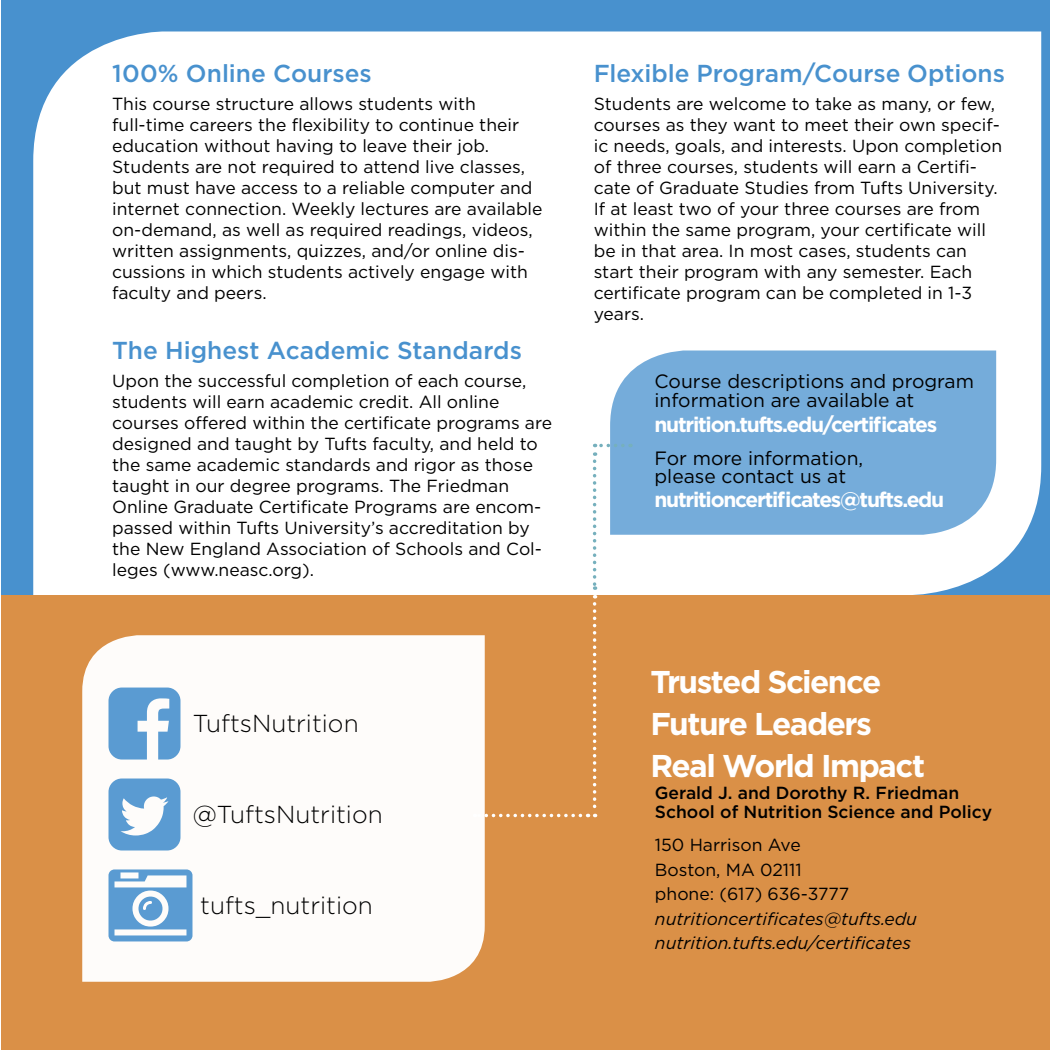
<style>
.page{position:relative;width:1050px;height:1050px;background:#fff}
.page>*{position:absolute;margin:0;border:0;box-sizing:border-box;transform-origin:0 0}
.t1{font:700 31.5px/42px "Gotham";letter-spacing:-.05em;color:#fff}
.t2{font:500 24.5px "Gotham";color:#4891ce}
.t3{font:300 24.5px "Gotham";color:#000}
.t4{font:700 21px "Gotham";letter-spacing:-.06em;color:#fff}
.t5{font:19.25px/19.2px "Gotham";color:#000}
.t6{font:17.5px/21px "Gotham";color:#000}
.t7{font:italic 17.5px/24.5px "Gotham";color:#000}
.t8{font:500 17.5px/19.2px "Gotham";color:#000}
</style>
<div class="page">
<div style="left:2px;top:0;width:1048px;height:595px;background:#4891ce"></div>
<div style="left:33px;top:32px;width:1008px;height:563px;background:#fff"></div>
<div style="left:2px;top:595px;width:1048px;height:455px;background:#da9047"></div>
<div style="left:610px;top:351px;width:386px;height:184px;background:#75acda"></div>
<div style="left:82px;top:635px;width:403px;height:347px;background:#fefcfa"></div>
<svg style="left:593px;top:444px;width:30px;height:154px;background:#d4e4ef"></svg>
<svg style="left:588px;top:604px;width:8px;height:213px"></svg>
<svg style="left:475px;top:814px;width:105px;height:3px"></svg>
<div style="left:108px;top:686px;width:72px;height:73px;background:#fefcfa"></div>
<div style="left:108px;top:777px;width:72px;height:73px;background:#fefcfa"></div>
<div style="left:108px;top:868px;width:84px;height:73px;background:#fefcfa"></div>
<h2 class="t2" style="left:112px;top:58px;width:261px">100% Online Courses</h2>
<p class="t6" style="left:112px;top:93px;width:432px">This course structure allows students with full-time careers the flexibility to continue their education without having to leave their job.<br>Students are not required to attend live classes, but must have access to a reliable computer and internet connection. Weekly lectures are available on-demand, as well as required readings, videos, written assignments, quizzes, and/or online dis&shy;cussions in which students actively engage with faculty and peers.</p>
<h2 class="t2" style="left:112px;top:335px;width:411px">The Highest Academic Standards</h2>
<p class="t6" style="left:112px;top:370px;width:441px">Upon the successful completion of each course, students will earn academic credit. All online courses offered within the certificate programs are designed and taught by Tufts faculty, and held to the same academic standards and rigor as those taught in our degree programs. The Friedman Online Graduate Certificate Programs are encom&shy;passed within Tufts University’s accreditation by the New England Association of Schools and Col&shy;leges (www.neasc.org).</p>
<h2 class="t3" style="left:193px;top:708px;width:167px">TuftsNutrition</h2>
<h2 class="t3" style="left:193px;top:799px;width:191px">@TuftsNutrition</h2>
<h2 class="t3" style="left:200px;top:890px;width:174px">tufts_nutrition</h2>
<h2 class="t2" style="left:594px;top:58px;width:413px">Flexible Program/Course Options</h2>
<p class="t6" style="left:594px;top:93px;width:410px">Students are welcome to take as many, or few, courses as they want to meet their own specif&shy;ic needs, goals, and interests. Upon completion of three courses, students will earn a Certifi&shy;cate of Graduate Studies from Tufts University.<br>If at least two of your three courses are from within the same program, your certificate will be in that area. In most cases, students can start their program with any semester. Each certificate program can be completed in 1-3 years.</p>
<p class="t5" style="left:654px;top:371px;width:321px">Course descriptions and program information are available at</p>
<p class="t4" style="left:654px;top:411px;width:284px">nutrition.tufts.edu/certificates</p>
<p class="t5" style="left:654px;top:449px;width:210px;line-height:17.5px">For more information, please contact us at</p>
<p class="t4" style="left:654px;top:486px;width:291px">nutritioncertificates@tufts.edu</p>
<h1 class="t1" style="left:651px;top:661px;width:276px">Trusted Science<br>Future Leaders<br>Real World Impact</h1>
<p class="t8" style="left:655px;top:783px;width:339px">Gerald J. and Dorothy R. Friedman<br>School of Nutrition Science and Policy</p>
<p class="t6" style="left:655px;top:832px;width:196px;line-height:24.5px">150 Harrison Ave<br>Boston, MA 02111 phone: (617) 636-3777</p>
<p class="t7" style="left:655px;top:906px;width:264px">nutritioncertificates@tufts.edu nutrition.tufts.edu/certificates</p>
</div>
